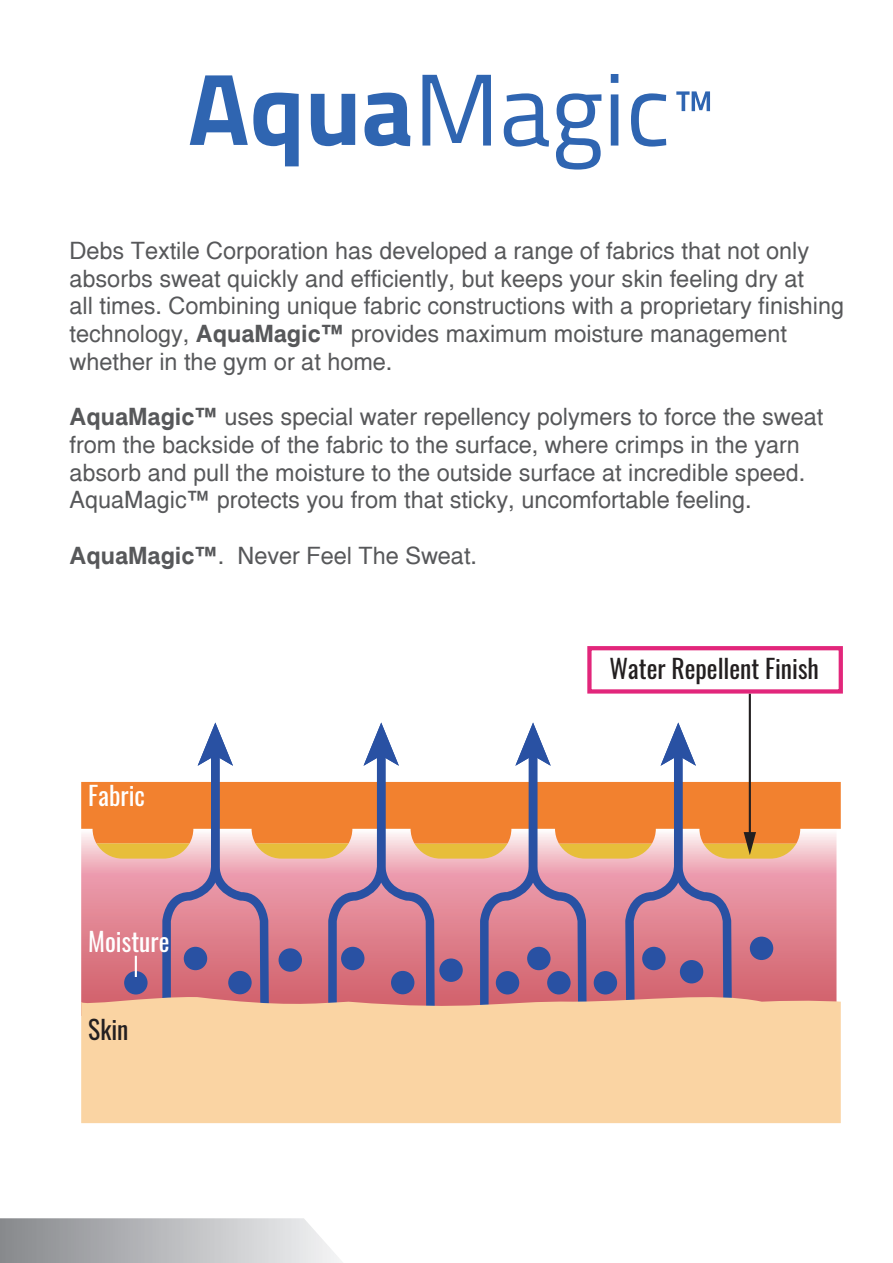
<style>
.page{position:relative;width:893px;height:1263px;background:#fff}
.page>*{position:absolute;margin:0;border:0;box-sizing:border-box;transform-origin:0 0}
.t1{font:25.5px "Oswald";color:#231f20}
.t2{font:25.5px "Oswald";color:#fff}
.t3{font:23.4px/27.6px "Helsinki";color:#57585a}
.s1{font-weight:700}
</style>
<div class="page">
<svg style="left:81px;top:843px;width:755px;height:149px;background:#e38d9a"></svg>
<svg style="left:0;top:1218px;width:342px;height:45px;background:#bdbec0"></svg>
<svg style="left:81px;top:782px;width:760px;height:61px;background:#f49959"></svg>
<svg style="left:190px;top:75px;width:109px;height:91px"></svg>
<svg style="left:311px;top:94px;width:44px;height:52px"></svg>
<svg style="left:364px;top:93px;width:46px;height:53px"></svg>
<svg style="left:422px;top:75px;width:69px;height:71px"></svg>
<svg style="left:504px;top:93px;width:45px;height:54px"></svg>
<svg style="left:556px;top:93px;width:45px;height:77px"></svg>
<div style="left:611px;top:94px;width:7px;height:52px;background:#2f65b1"></div>
<div style="left:611px;top:74px;width:7px;height:9px;background:#2f65b1"></div>
<svg style="left:631px;top:93px;width:35px;height:54px"></svg>
<svg style="left:676px;top:91px;width:34px;height:20px"></svg>
<div style="left:81px;top:992px;width:760px;height:131px;background:#fad4a3"></div>
<hr style="left:749px;top:693px;width:2px;height:143px;background:#231f20">
<svg style="left:96px;top:722px;width:700px;height:302px"></svg>
<div style="left:587px;top:646px;width:256px;height:48px;border:4px solid #e2267b"></div>
<hr style="left:135px;top:956px;width:2px;height:21px;background:#fff">
<p class="t3" style="left:70px;top:236px;width:776px">Debs Textile Corporation has developed a range of fabrics that not only absorbs sweat quickly and efficiently, but keeps your skin feeling dry at<br>all times. Combining unique fabric constructions with a proprietary finishing technology, <span class="s1">AquaMagic™</span> provides maximum moisture management whether in the gym or at home.</p>
<p class="t3" style="left:70px;top:402px;width:755px"><span class="s1">AquaMagic™</span> uses special water repellency polymers to force the sweat from the backside of the fabric to the surface, where crimps in the yarn absorb and pull the moisture to the outside surface at incredible speed.<br>AquaMagic™ protects you from that sticky, uncomfortable feeling.</p>
<p class="t3" style="left:70px;top:541px;width:409px"><span class="s1">AquaMagic™</span>. Never Feel The Sweat.</p>
<p class="t2" style="left:88px;top:778px;width:58px">Fabric</p>
<p class="t2" style="left:88px;top:924px;width:83px">Moisture</p>
<p class="t1" style="left:88px;top:1012px;width:42px">Skin</p>
<p class="t1" style="left:609px;top:651px;width:211px">Water Repellent Finish</p>
</div>
